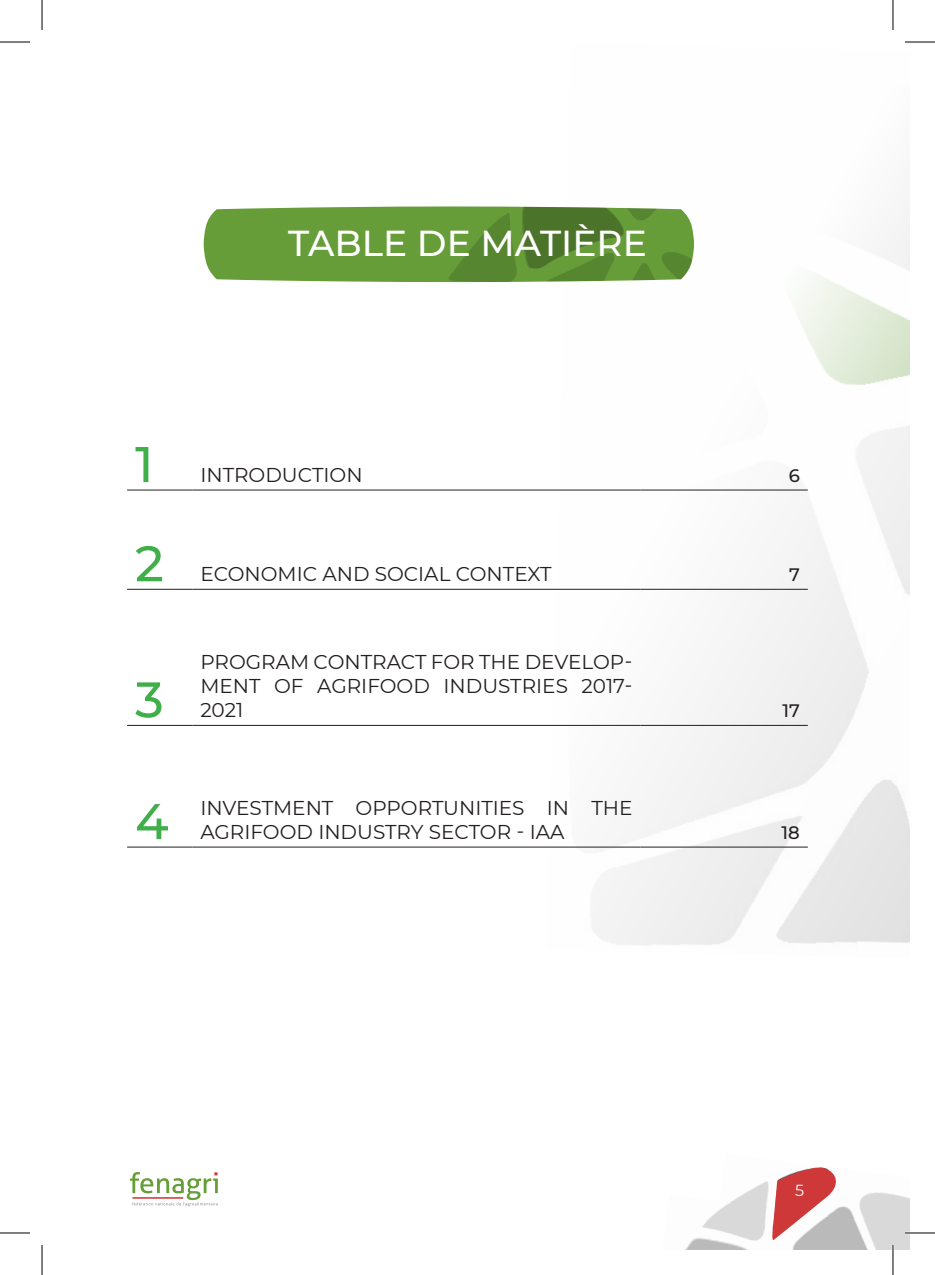
<style>
.page{position:relative;width:935px;height:1275px;background:#fff}
.page>*{position:absolute;margin:0;border:0;box-sizing:border-box;transform-origin:0 0}
.t1{font:500 50px "Montserrat";color:#40ae49}
.t2{font:500 36px "Montserrat";color:#fff}
.t3{font:20px/24px "Montserrat";color:#231f20;text-align:justify}
.t4{font:500 18px "Montserrat";color:#231f20}
.t5{font:16px "Montserrat";color:#fff}
</style>
<div class="page">
<img style="left:685px;top:1210px;width:224px;height:40px">
<img style="left:719px;top:1181px;width:190px;height:53px">
<svg style="left:770px;top:1167px;width:70px;height:77px"></svg>
<img style="left:546px;top:206px;width:363px;height:739px">
<svg style="left:130px;top:1172px;width:88px;height:34px"></svg>
<div style="left:204px;top:206px;width:273px;height:76px;background:#669d39"></div>
<img style="left:477px;top:206px;width:217px;height:76px">
<img style="left:423px;top:227px;width:55px;height:55px">
<hr style="left:127px;top:490px;width:65px;height:1px;background:#231f20">
<hr style="left:192px;top:490px;width:448px;height:1px;background:#231f20">
<hr style="left:640px;top:490px;width:167px;height:1px;background:#231f20">
<hr style="left:127px;top:725px;width:65px;height:1px;background:#231f20">
<hr style="left:192px;top:725px;width:448px;height:1px;background:#231f20">
<hr style="left:640px;top:725px;width:167px;height:1px;background:#231f20">
<hr style="left:127px;top:846px;width:65px;height:1px;background:#231f20">
<hr style="left:192px;top:846px;width:448px;height:1px;background:#231f20">
<hr style="left:640px;top:846px;width:167px;height:1px;background:#231f20">
<hr style="left:127px;top:589px;width:65px;height:1px;background:#231f20">
<hr style="left:192px;top:589px;width:448px;height:1px;background:#231f20">
<hr style="left:640px;top:589px;width:167px;height:1px;background:#231f20">
<hr style="left:904px;top:1231px;width:30px;height:3px;background:#fff">
<hr style="left:891px;top:1245px;width:3px;height:30px;background:#fff">
<hr style="left:0;top:42px;width:30px;height:1px;background:#000">
<hr style="left:904px;top:42px;width:30px;height:1px;background:#000">
<hr style="left:0;top:1232px;width:30px;height:1px;background:#000">
<hr style="left:904px;top:1232px;width:30px;height:1px;background:#000">
<hr style="left:42px;top:0;width:1px;height:30px;background:#000">
<hr style="left:42px;top:1245px;width:1px;height:30px;background:#000">
<hr style="left:892px;top:0;width:1px;height:30px;background:#000">
<hr style="left:892px;top:1245px;width:1px;height:30px;background:#000">
<p class="t2" style="left:288px;top:218px;width:360px">TABLE DE MATIÈRE</p>
<p class="t1" style="left:135px;top:429px;width:20px">1</p>
<p class="t1" style="left:135px;top:528px;width:30px">2</p>
<p class="t1" style="left:135px;top:665px;width:30px">3</p>
<p class="t3" style="left:200px;top:462px;width:164px">INTRODUCTION</p>
<p class="t4" style="left:788px;top:463px;width:13px">6</p>
<p class="t3" style="left:200px;top:561px;width:352px">ECONOMIC AND SOCIAL CONTEXT</p>
<p class="t4" style="left:789px;top:562px;width:12px">7</p>
<p class="t3" style="left:200px;top:649px;width:433px">PROGRAM CONTRACT FOR THE DEVELOP-MENT OF AGRIFOOD INDUSTRIES 2017- 2021</p>
<p class="t4" style="left:782px;top:698px;width:19px">17</p>
<p class="t1" style="left:135px;top:786px;width:35px">4</p>
<p class="t3" style="left:200px;top:795px;width:433px">INVESTMENT OPPORTUNITIES IN THE<br>AGRIFOOD INDUSTRY SECTOR - IAA</p>
<p class="t4" style="left:781px;top:820px;width:20px">18</p>
<p class="t5" style="left:795px;top:1179px;width:11px">5</p>
</div>
